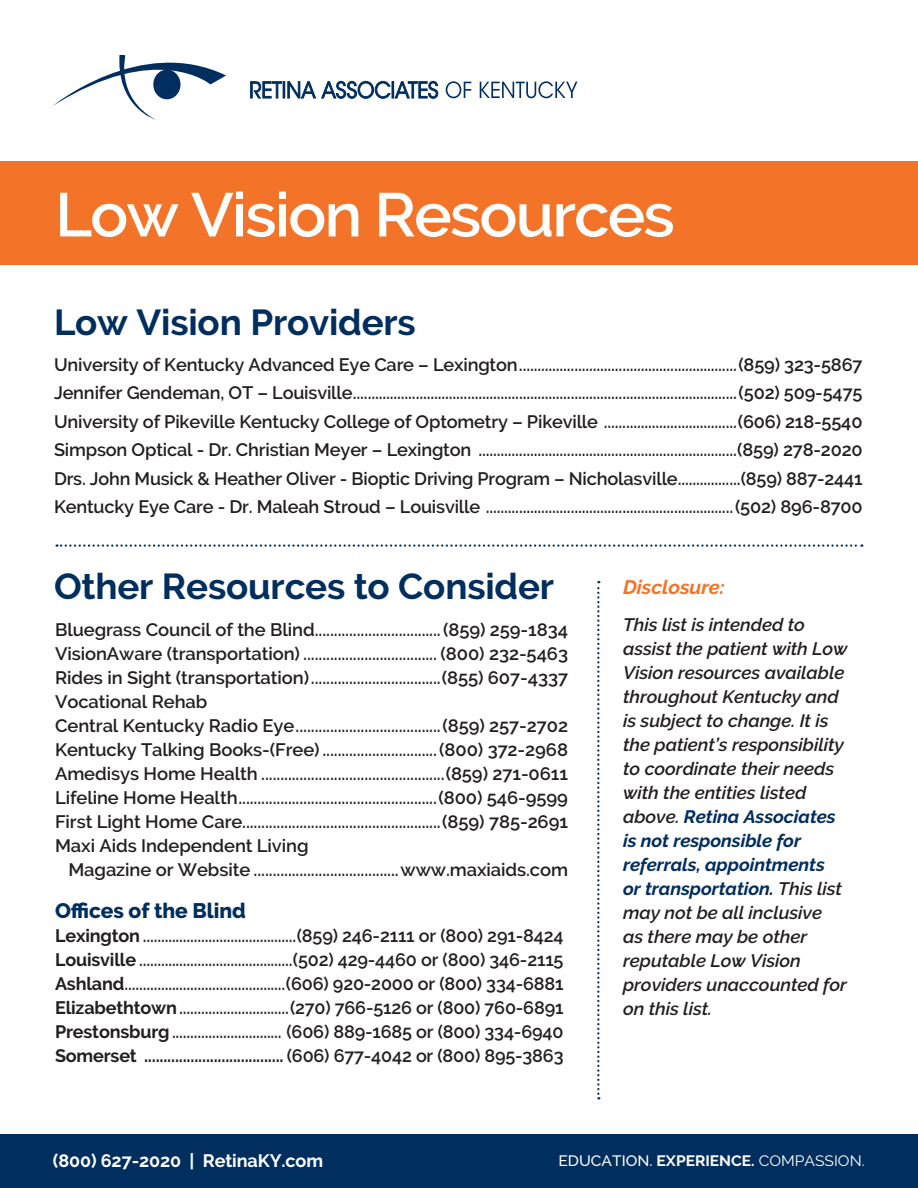
<style>
.page{position:relative;width:918px;height:1188px;background:#fff}
.page>*{position:absolute;margin:0;border:0;box-sizing:border-box;transform-origin:0 0}
.t1{font:600 61.5px "Raleway";letter-spacing:-.03em;color:#fff}
.Text{font:700 36px "Raleway";letter-spacing:-.005em;color:#002e5e}
.Text-2{font:800 21px "Raleway";letter-spacing:-.005em;color:#002e5e}
.Text-3{font:italic 700 19.5px "Raleway";letter-spacing:-.005em;color:#f37328}
.Text-4{font:600 18px/24px "Raleway";letter-spacing:-.01em;color:#231f20}
.Text-5{font:italic 600 18px/24px "Raleway";letter-spacing:-.005em;color:#231f20}
.Text-6{font:700 18px "Raleway";letter-spacing:-.01em;color:#231f20}
.Text-7{font:700 18px "Raleway";letter-spacing:-.005em;color:#fff}
.t2{font:700 15px "Raleway";color:#fff;scale:1.04 1}
.s1{font-weight:700}
.s2{font-weight:600}
.s3{font-weight:700;color:#002e5e}
.s4{font-weight:500}
.s5{font-weight:400}
</style>
<div class="page">
<div style="left:0;top:162px;width:918px;height:103px;background:#f37328"></div>
<div style="left:0;top:1134px;width:918px;height:54px;background:#002e5e"></div>
<svg style="left:53px;top:56px;width:173px;height:64px"></svg>
<svg style="left:446px;top:81px;width:25px;height:17px"></svg>
<svg style="left:480px;top:81px;width:97px;height:17px"></svg>
<svg style="left:250px;top:80px;width:189px;height:19px"></svg>
<svg style="left:57px;top:544px;width:805px;height:3px"></svg>
<svg style="left:597px;top:581px;width:2px;height:518px"></svg>
<p class="t1" style="left:55px;top:179px;width:621px">Low Vision Resources</p>
<p class="Text" style="left:54px;top:302px;width:363px">Low Vision Providers</p>
<p class="Text-4" style="left:54px;top:352px;width:810px">University of Kentucky Advanced Eye Care – Lexington...........................................................(859) 323-5867</p>
<p class="Text-4" style="left:54px;top:381px;width:810px">Jennifer Gendeman, OT – Louisville........................................................................................................(502) 509-5475</p>
<p class="Text-4" style="left:54px;top:409px;width:810px">University of Pikeville Kentucky College of Optometry – Pikeville ....................................(606) 218-5540</p>
<p class="Text-4" style="left:54px;top:438px;width:810px">Simpson Optical - Dr. Christian Meyer – Lexington ......................................................................(859) 278-2020</p>
<p class="Text-4" style="left:54px;top:466px;width:810px">Drs. John Musick &amp; Heather Oliver - Bioptic Driving Program – Nicholasville.................(859) 887-2441</p>
<p class="Text-4" style="left:54px;top:495px;width:810px">Kentucky Eye Care - Dr. Maleah Stroud – Louisville ...................................................................(502) 896-8700</p>
<p class="Text" style="left:54px;top:566px;width:502px">Other Resources to Consider</p>
<p class="Text-4" style="left:55px;top:618px;width:515px">Bluegrass Council of the Blind.................................(859) 259-1834</p>
<p class="Text-4" style="left:55px;top:642px;width:515px">VisionAware (transportation) ................................... (800) 232-5463</p>
<p class="Text-4" style="left:55px;top:666px;width:515px">Rides in Sight (transportation)..................................(855) 607-4337</p>
<p class="Text-4" style="left:55px;top:690px;width:154px">Vocational Rehab</p>
<p class="Text-4" style="left:55px;top:714px;width:515px">Central Kentucky Radio Eye......................................(859) 257-2702</p>
<p class="Text-4" style="left:55px;top:738px;width:515px">Kentucky Talking Books-(Free)..............................(800) 372-2968</p>
<p class="Text-4" style="left:55px;top:762px;width:515px">Amedisys Home Health ................................................(859) 271-0611</p>
<p class="Text-4" style="left:55px;top:786px;width:515px">Lifeline Home Health....................................................(800) 546-9599</p>
<p class="Text-4" style="left:55px;top:810px;width:515px">First Light Home Care....................................................(859) 785-2691</p>
<p class="Text-4" style="left:68px;top:834px;width:501px;text-indent:-13px">Maxi Aids Independent Living<br>Magazine or Website ......................................www.maxiaids.com</p>
<p class="Text-2" style="left:55px;top:899px;width:192px">Offices of the Blind</p>
<p class="Text-4" style="left:55px;top:924px;width:510px"><span class="s1">Lexington</span> ..........................................(859) 246-2111 or (800) 291-8424</p>
<p class="Text-4" style="left:55px;top:948px;width:510px"><span class="s1">Louisville</span> ..........................................(502) 429-4460 or (800) 346-2115</p>
<p class="Text-4" style="left:55px;top:972px;width:510px"><span class="s1">Ashland</span>............................................(606) 920-2000 or (800) 334-6881</p>
<p class="Text-4" style="left:55px;top:996px;width:510px"><span class="s1">Elizabethtown</span>..............................(270) 766-5126 or (800) 760-6891</p>
<p class="Text-4" style="left:55px;top:1020px;width:510px"><span class="s1">Prestonsburg</span>.............................. (606) 889-1685 or (800) 334-6940</p>
<p class="Text-6" style="left:55px;top:1046px;width:510px">Somerset .................................... <span class="s2">(606) 677-4042 or (800) 895-3863</span></p>
<p class="Text-3" style="left:623px;top:576px;width:103px">Disclosure:</p>
<p class="Text-5" style="left:623px;top:613px;width:226px">This list is intended to assist the patient with Low<br>Vision resources available throughout Kentucky and is subject to change. It is the patient’s responsibility to coordinate their needs with the entities listed above. <span class="s3">Retina Associates is not responsible for referrals, appointments<br>or transportation</span><span class="s1">.</span> This list may not be all inclusive<br>as there may be other reputable Low Vision providers unaccounted for on this list.</p>
<p class="Text-7" style="left:53px;top:1150px;width:272px">(800) 627-2020 | RetinaKY.com</p>
<p class="t2" style="left:559px;top:1152px;width:296px"><span class="s4">EDUCATION.</span> EXPERIENCE. <span class="s5">COMPASSION.</span></p>
</div>
